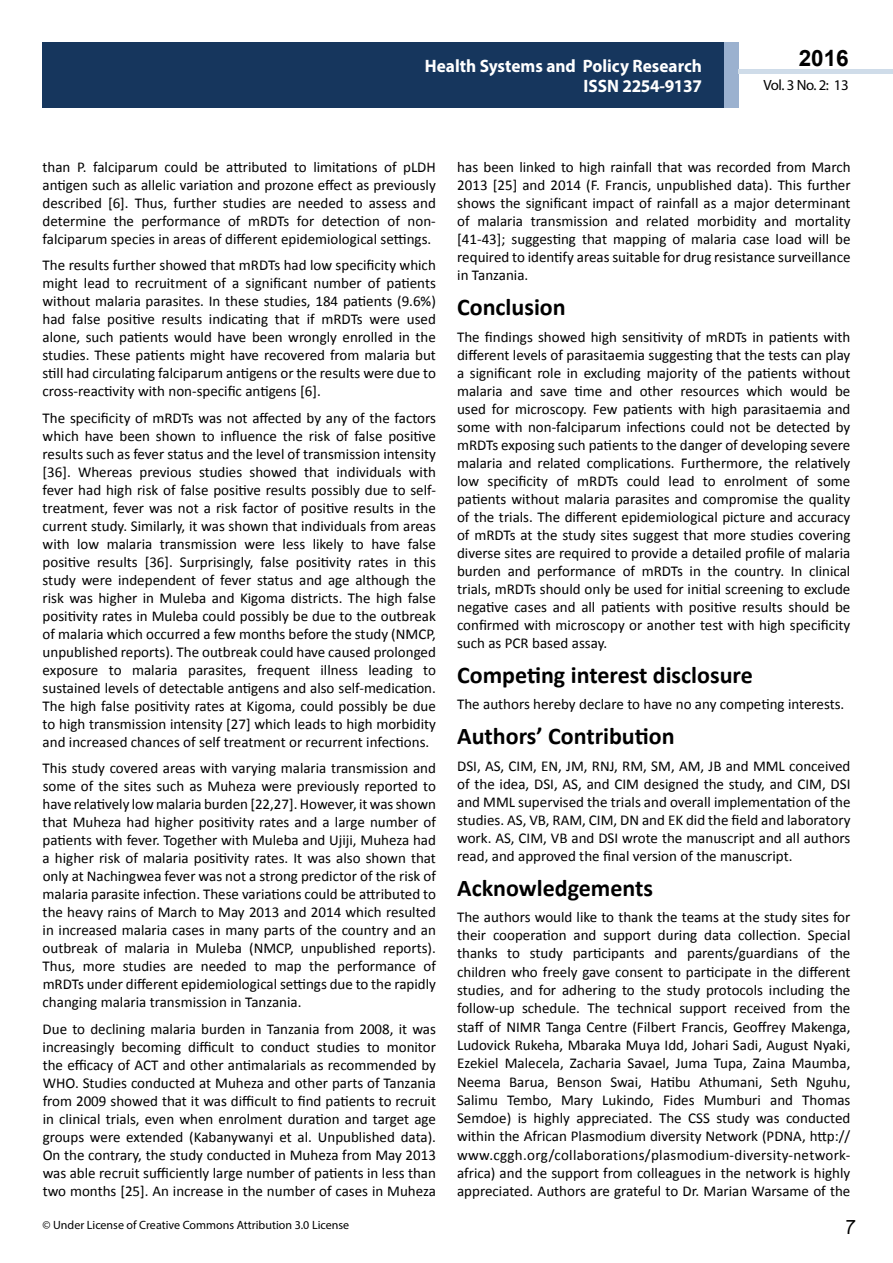
<style>
.page{position:relative;width:893px;height:1263px;background:#fff}
.page>*{position:absolute;margin:0;border:0;box-sizing:border-box;transform-origin:0 0}
.t1{font:25.5px "Tunga";color:#000}
.t2{font:700 24px "Calibri";color:#000}
.t3{font:700 22.5px "Arial";color:#000}
.t4{font:700 18px/19.8px "Myriad Pro";color:#fff;text-align:right;scale:.96 1}
.t5{font:15px/18px "Calibri";color:#000;text-align:justify}
.t6{font:14.85px "Myriad Pro";letter-spacing:-.03em;color:#000}
.t7{font:12px "Myriad Pro";color:#000}
</style>
<div class="page">
<div style="left:724px;top:42px;width:14px;height:66px;background:#9bb1cf"></div>
<div style="left:43px;top:42px;width:681px;height:66px;background:#16365d"></div>
<div style="left:738px;top:69px;width:155px;height:5px;background:#cfdce9"></div>
<p class="t4" style="left:425px;top:55px;width:290px">Health Systems and Policy Research<br>ISSN 2254-9137</p>
<h3 class="t3" style="left:799px;top:43px;width:52px">2016</h3>
<p class="t6" style="left:763px;top:76px;width:87px">Vol. 3 No. 2: 13</p>
<p class="t5" style="left:43px;top:158px;width:395px">than P. falciparum could be attributed to limitations of pLDH antigen such as allelic variation and prozone effect as previously described [6]. Thus, further studies are needed to assess and determine the performance of mRDTs for detection of non&shy;falciparum species in areas of different epidemiological settings.</p>
<p class="t5" style="left:43px;top:256px;width:395px">The results further showed that mRDTs had low specificity which might lead to recruitment of a significant number of patients without malaria parasites. In these studies, 184 patients (9.6%) had false positive results indicating that if mRDTs were used alone, such patients would have been wrongly enrolled in the studies. These patients might have recovered from malaria but still had circulating falciparum antigens or the results were due to cross-reactivity with non-specific antigens [6].</p>
<p class="t5" style="left:43px;top:409px;width:395px">The specificity of mRDTs was not affected by any of the factors which have been shown to influence the risk of false positive results such as fever status and the level of transmission intensity [36]. Whereas previous studies showed that individuals with fever had high risk of false positive results possibly due to self&shy;treatment, fever was not a risk factor of positive results in the current study. Similarly, it was shown that individuals from areas with low malaria transmission were less likely to have false positive results [36]. Surprisingly, false positivity rates in this study were independent of fever status and age although the risk was higher in Muleba and Kigoma districts. The high false positivity rates in Muleba could possibly be due to the outbreak of malaria which occurred a few months before the study (NMCP, unpublished reports). The outbreak could have caused prolonged exposure to malaria parasites, frequent illness leading to sustained levels of detectable antigens and also self-medication.<br>The high false positivity rates at Kigoma, could possibly be due to high transmission intensity [27] which leads to high morbidity and increased chances of self treatment or recurrent infections.</p>
<p class="t5" style="left:43px;top:759px;width:395px">This study covered areas with varying malaria transmission and some of the sites such as Muheza were previously reported to have relatively lowmalaria burden [22,27].However, it wasshown that Muheza had higher positivity rates and a large number of patients with fever. Together with Muleba and Ujiji, Muheza had a higher risk of malaria positivity rates. It was also shown that only at Nachingwea fever was not a strong predictor of the risk of malaria parasite infection. These variations could be attributed to the heavy rains of March to May 2013 and 2014 which resulted in increased malaria cases in many parts of the country and an outbreak of malaria in Muleba (NMCP, unpublished reports).<br>Thus, more studies are needed to map the performance of mRDTs under different epidemiological settings due to the rapidly changing malaria transmission in Tanzania.</p>
<p class="t5" style="left:43px;top:1020px;width:395px">Due to declining malaria burden in Tanzania from 2008, it was increasingly becoming difficult to conduct studies to monitor the efficacy of ACT and other antimalarials as recommended by WHO. Studies conducted at Muheza and other parts of Tanzania from 2009 showed that it was difficult to find patients to recruit in clinical trials, even when enrolment duration and target age groups were extended (Kabanywanyi et al. Unpublished data).<br>On the contrary, the study conducted in Muheza from May 2013 was able recruit sufficiently large number of patients in less than two months [25]. An increase in the number of cases in Muheza</p>
<p class="t5" style="left:457px;top:158px;width:395px">has been linked to high rainfall that was recorded from March 2013 [25] and 2014 (F. Francis, unpublished data). This further shows the significant impact of rainfall as a major determinant of malaria transmission and related morbidity and mortality [41-43]; suggesting that mapping of malaria case load will be required to identify areas suitable for drug resistance surveillance in Tanzania.</p>
<h2 class="t2" style="left:457px;top:292px;width:110px">Conclusion</h2>
<p class="t5" style="left:457px;top:328px;width:395px">The findings showed high sensitivity of mRDTs in patients with different levels of parasitaemia suggesting that the tests can play a significant role in excluding majority of the patients without malaria and save time and other resources which would be used for microscopy. Few patients with high parasitaemia and some with non-falciparum infections could not be detected by mRDTs exposing such patients to the danger of developing severe malaria and related complications. Furthermore, the relatively low specificity of mRDTs could lead to enrolment of some patients without malaria parasites and compromise the quality of the trials. The different epidemiological picture and accuracy of mRDTs at the study sites suggest that more studies covering diverse sites are required to provide a detailed profile of malaria burden and performance of mRDTs in the country. In clinical trials, mRDTs should only be used for initial screening to exclude negative cases and all patients with positive results should be confirmed with microscopy or another test with high specificity such as PCR based assay.</p>
<h2 class="t2" style="left:457px;top:659px;width:297px">Competing interest disclosure</h2>
<p class="t5" style="left:457px;top:695px;width:389px">The authors hereby declare to have no any competing interests.</p>
<h2 class="t2" style="left:457px;top:721px;width:219px">Authors’ Contribution</h2>
<p class="t5" style="left:457px;top:757px;width:395px">DSI, AS, CIM, EN, JM, RNJ, RM, SM, AM, JB and MML conceived of the idea, DSI, AS, and CIM designed the study, and CIM, DSI and MML supervised the trials and overall implementation of the studies. AS, VB, RAM, CIM, DN and EK did the field and laboratory work. AS, CIM, VB and DSI wrote the manuscript and all authors read, and approved the final version of the manuscript.</p>
<h2 class="t2" style="left:457px;top:872px;width:197px">Acknowledgements</h2>
<p class="t5" style="left:457px;top:908px;width:395px">The authors would like to thank the teams at the study sites for their cooperation and support during data collection. Special thanks to study participants and parents/guardians of the children who freely gave consent to participate in the different studies, and for adhering to the study protocols including the follow-up schedule. The technical support received from the staff of NIMR Tanga Centre (Filbert Francis, Geoffrey Makenga, Ludovick Rukeha, Mbaraka Muya Idd, Johari Sadi, August Nyaki, Ezekiel Malecela, Zacharia Savael, Juma Tupa, Zaina Maumba, Neema Barua, Benson Swai, Hatibu Athumani, Seth Nguhu, Salimu Tembo, Mary Lukindo, Fides Mumburi and Thomas Semdoe) is highly appreciated. The CSS study was conducted within the African Plasmodium diversity Network (PDNA, http:// www.cggh.org/collaborations/plasmodium-diversity-network&shy;africa) and the support from colleagues in the network is highly appreciated. Authors are grateful to Dr. Marian Warsame of the</p>
<p class="t7" style="left:43px;top:1218px;width:308px">© Under License of Creative Commons Attribution 3.0 License</p>
<h1 class="t1" style="left:845px;top:1210px;width:11px">7</h1>
</div>
